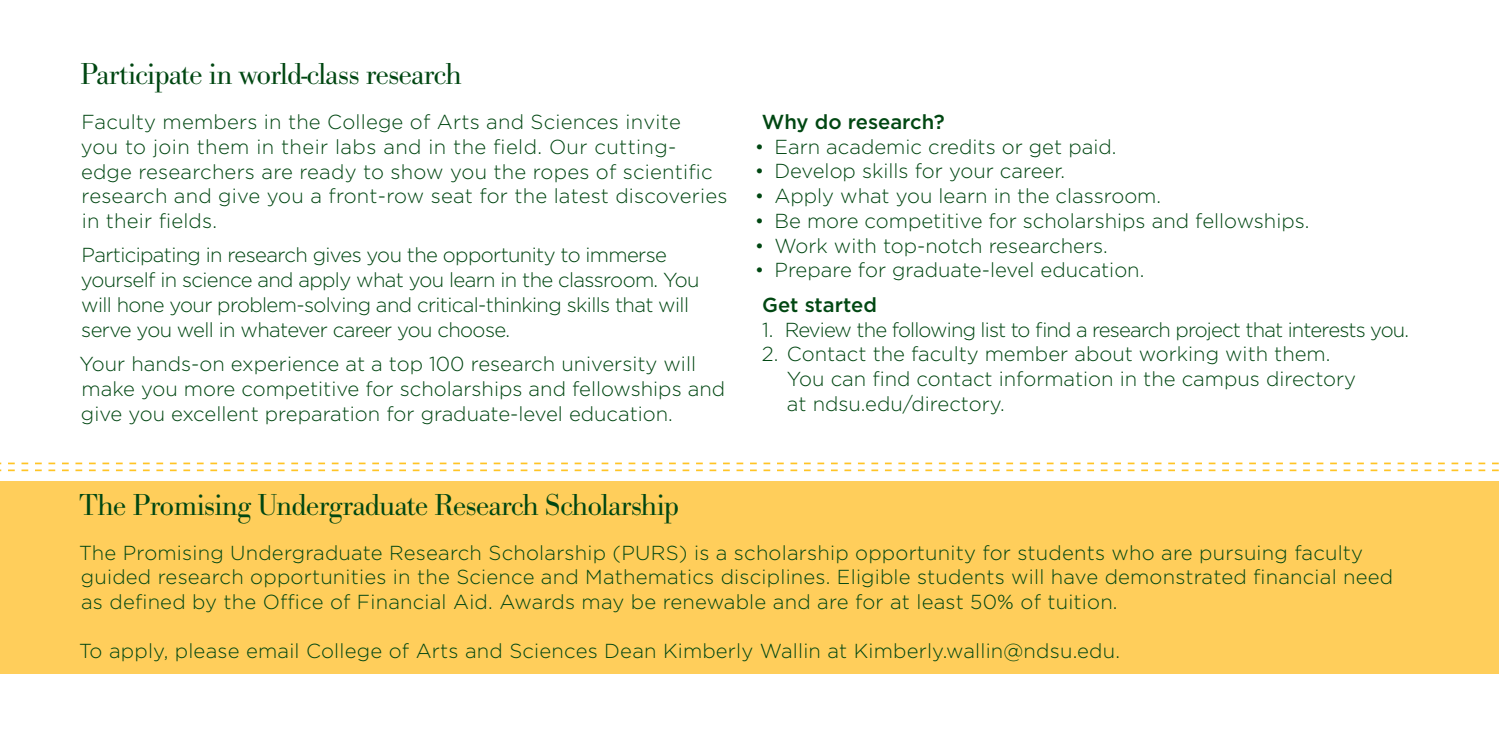
<style>
.page{position:relative;width:1499px;height:729px;background:#fff}
.page>*{position:absolute;margin:0;border:0;box-sizing:border-box;transform-origin:0 0}
.t1{font:300 31.5px "Bodoni URW";letter-spacing:-.03em;color:#004712}
.t2{font:300 20.25px/24.8px "Gotham";color:#004712}
.t3{font:300 20.25px/24.8px "Gotham";letter-spacing:-.03em;color:#004712}
.t4{font:300 20.25px "Gotham";letter-spacing:-.04em;color:#004712}
.t5{font:500 20.25px "Gotham";color:#004712}
</style>
<div class="page">
<div style="left:0;top:482px;width:1498px;height:192px;background:#ffce5b"></div>
<svg style="left:0;top:463px;width:1498px;height:1px"></svg>
<svg style="left:0;top:470px;width:1498px;height:1px"></svg>
<h1 class="t1" style="left:80px;top:55px;width:383px">Participate in world-class research</h1>
<p class="t2" style="left:81px;top:109px;width:648px">Faculty members in the College of Arts and Sciences invite<br>you to join them in their labs and in the field. Our cutting&shy;edge researchers are ready to show you the ropes of scientific research and give you a front-row seat for the latest discoveries in their fields.</p>
<p class="t3" style="left:81px;top:242px;width:620px">Participating in research gives you the opportunity to immerse yourself in science and apply what you learn in the classroom. You will hone your problem-solving and critical-thinking skills that will serve you well in whatever career you choose.</p>
<p class="t2" style="left:79px;top:351px;width:647px">Your hands-on experience at a top 100 research university will make you more competitive for scholarships and fellowships and give you excellent preparation for graduate-level education.</p>
<p class="t5" style="left:762px;top:109px;width:184px">Why do research?</p>
<p class="t2" style="left:755px;top:134px;width:363px">• Earn academic credits or get paid.</p>
<p class="t2" style="left:755px;top:158px;width:312px">• Develop skills for your career.</p>
<p class="t2" style="left:755px;top:183px;width:408px">• Apply what you learn in the classroom.</p>
<p class="t2" style="left:755px;top:208px;width:556px">• Be more competitive for scholarships and fellowships.</p>
<p class="t2" style="left:755px;top:233px;width:354px">• Work with top-notch researchers.</p>
<p class="t2" style="left:755px;top:257px;width:391px">• Prepare for graduate-level education.</p>
<p class="t5" style="left:762px;top:291px;width:116px">Get started</p>
<p class="t4" style="left:762px;top:317px;width:648px">1. Review the following list to find a research project that interests you.</p>
<p class="t2" style="left:787px;top:341px;width:571px;text-indent:-25px">2. Contact the faculty member about working with them.<br>You can find contact information in the campus directory at ndsu.edu/directory.</p>
<h1 class="t1" style="left:79px;top:486px;width:601px">The Promising Undergraduate Research Scholarship</h1>
<p class="t2" style="left:79px;top:539px;width:1315px">The Promising Undergraduate Research Scholarship (PURS) is a scholarship opportunity for students who are pursuing faculty guided research opportunities in the Science and Mathematics disciplines. Eligible students will have demonstrated financial need as defined by the Office of Financial Aid. Awards may be renewable and are for at least 50% of tuition.</p>
<p class="t2" style="left:79px;top:638px;width:1042px">To apply, please email College of Arts and Sciences Dean Kimberly Wallin at Kimberly.wallin@ndsu.edu.</p>
</div>
